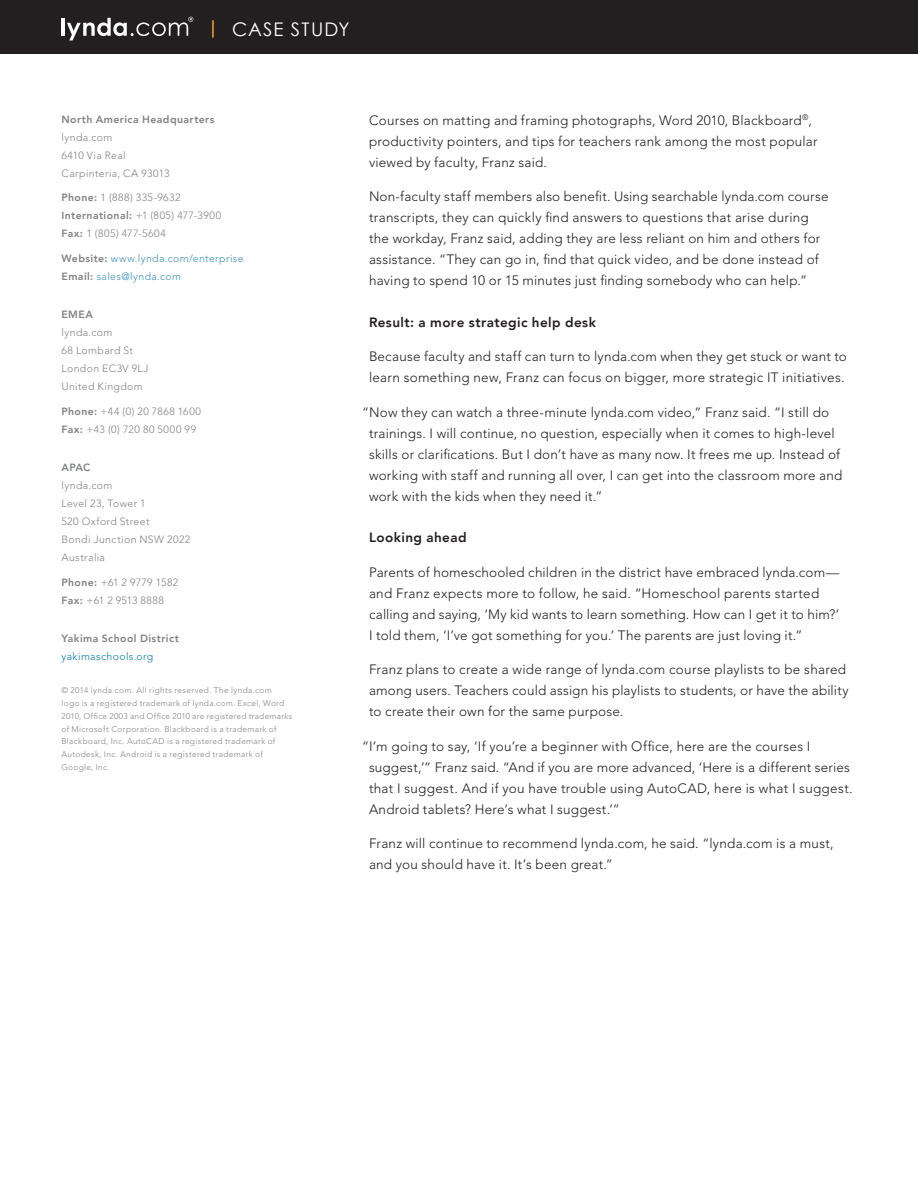
<style>
.page{position:relative;width:918px;height:1188px;background:#fff}
.page>*{position:absolute;margin:0;border:0;box-sizing:border-box;transform-origin:0 0}
.t1{font:18.75px "Century Gothic";letter-spacing:.06em;color:#fff}
.t2{font:300 13.5px/21px "Avenir LT Std";letter-spacing:.015em;color:#231f20}
.t3{font:800 13.5px "Avenir LT";letter-spacing:.03em;color:#231f20}
.t4{font:300 10.5px/18px "Avenir LT Std";letter-spacing:.035em;color:#808285}
.t5{font:300 10.5px/18px "Avenir LT Std";letter-spacing:.04em;color:#3a92b9}
.t6{font:800 10.5px "Avenir LT";letter-spacing:.04em;color:#808285}
.t7{font:300 10.5px "Avenir LT Std";letter-spacing:.035em;color:#007caa}
.t8{font:300 8.25px/12.8px "Avenir LT Std";letter-spacing:.04em;color:#808285}
.s1{color:#fdb931}
.s2{font-family:"Avenir LT";font-weight:800}
.s3{font-family:"Avenir LT";font-weight:800;color:#808285}
</style>
<div class="page">
<div style="left:0;top:0;width:918px;height:54px;background:#231f20"></div>
<hr style="left:62px;top:18px;width:3px;height:18px;background:#fff">
<svg style="left:67px;top:17px;width:126px;height:24px"></svg>
<h1 class="t1" style="left:207px;top:18px;width:144px"><span class="s1">|</span> CASE STUDY</h1>
<p class="t6" style="left:62px;top:113px;width:155px">North America Headquarters</p>
<p class="t4" style="left:62px;top:128px;width:110px">lynda.com<br>6410 Via Real<br>Carpinteria, CA 93013</p>
<p class="t4" style="left:62px;top:189px;width:161px"><span class="s2">Phone:</span> 1 (888) 335-9632<br><span class="s2">International:</span> +1 (805) 477-3900<br><span class="s2">Fax:</span> 1 (805) 477-5604</p>
<p class="t5" style="left:62px;top:250px;width:184px"><span class="s3">Website:</span> www.lynda.com/enterprise<br><span class="s3">Email:</span> sales@lynda.com</p>
<p class="t6" style="left:62px;top:309px;width:33px">EMEA</p>
<p class="t4" style="left:62px;top:324px;width:89px">lynda.com<br>68 Lombard St<br>London EC3V 9LJ<br>United Kingdom</p>
<p class="t4" style="left:62px;top:403px;width:141px"><span class="s2">Phone:</span> +44 (0) 20 7868 1600<br><span class="s2">Fax:</span> +43 (0) 720 80 5000 99</p>
<p class="t6" style="left:62px;top:462px;width:31px">APAC</p>
<p class="t4" style="left:62px;top:477px;width:130px">lynda.com<br>Level 23, Tower 1<br>520 Oxford Street<br>Bondi Junction NSW 2022<br>Australia</p>
<p class="t4" style="left:62px;top:574px;width:118px"><span class="s2">Phone:</span> +61 2 9779 1582<br><span class="s2">Fax:</span> +61 2 9513 8888</p>
<p class="t6" style="left:62px;top:633px;width:119px">Yakima School District</p>
<p class="t7" style="left:62px;top:651px;width:93px">yakimaschools.org</p>
<p class="t8" style="left:62px;top:684px;width:232px">© 2014 lynda.com. All rights reserved. The lynda.com<br>logo is a registered trademark of lynda.com. Excel, Word 2010, Office 2003 and Office 2010 are registered trademarks of Microsoft Corporation. Blackboard is a trademark of Blackboard, Inc. AutoCAD is a registered trademark of Autodesk, Inc. Android is a registered trademark of Google, Inc.</p>
<p class="t2" style="left:369px;top:110px;width:450px">Courses on matting and framing photographs, Word 2010, Blackboard<sup>®</sup>, productivity pointers, and tips for teachers rank among the most popular viewed by faculty, Franz said.</p>
<p class="t2" style="left:369px;top:186px;width:461px">Non-faculty staff members also benefit. Using searchable lynda.com course transcripts, they can quickly find answers to questions that arise during the workday, Franz said, adding they are less reliant on him and others for assistance. “They can go in, find that quick video, and be done instead of having to spend 10 or 15 minutes just finding somebody who can help.”</p>
<p class="t3" style="left:369px;top:314px;width:229px">Result: a more strategic help desk</p>
<p class="t2" style="left:369px;top:346px;width:479px">Because faculty and staff can turn to lynda.com when they get stuck or want to learn something new, Franz can focus on bigger, more strategic IT initiatives.</p>
<p class="t2" style="left:369px;top:402px;width:475px;text-indent:-7px">“Now they can watch a three-minute lynda.com video,” Franz said. “I still do trainings. I will continue, no question, especially when it comes to high-level skills or clarifications. But I don’t have as many now. It frees me up. Instead of working with staff and running all over, I can get into the classroom more and work with the kids when they need it.”</p>
<p class="t3" style="left:369px;top:529px;width:99px">Looking ahead</p>
<p class="t2" style="left:369px;top:561px;width:472px">Parents of homeschooled children in the district have embraced lynda.com— and Franz expects more to follow, he said. “Homeschool parents started calling and saying, ‘My kid wants to learn something. How can I get it to him?’ I told them, ‘I’ve got something for you.’ The parents are just loving it.”</p>
<p class="t2" style="left:369px;top:659px;width:481px">Franz plans to create a wide range of lynda.com course playlists to be shared among users. Teachers could assign his playlists to students, or have the ability to create their own for the same purpose.</p>
<p class="t2" style="left:369px;top:735px;width:485px;text-indent:-7px">“I’m going to say, ‘If you’re a beginner with Office, here are the courses I suggest,’” Franz said. “And if you are more advanced, ‘Here is a different series that I suggest. And if you have trouble using AutoCAD, here is what I suggest.<br>Android tablets? Here’s what I suggest.’”</p>
<p class="t2" style="left:369px;top:833px;width:466px">Franz will continue to recommend lynda.com, he said. “lynda.com is a must, and you should have it. It’s been great.”</p>
</div>
